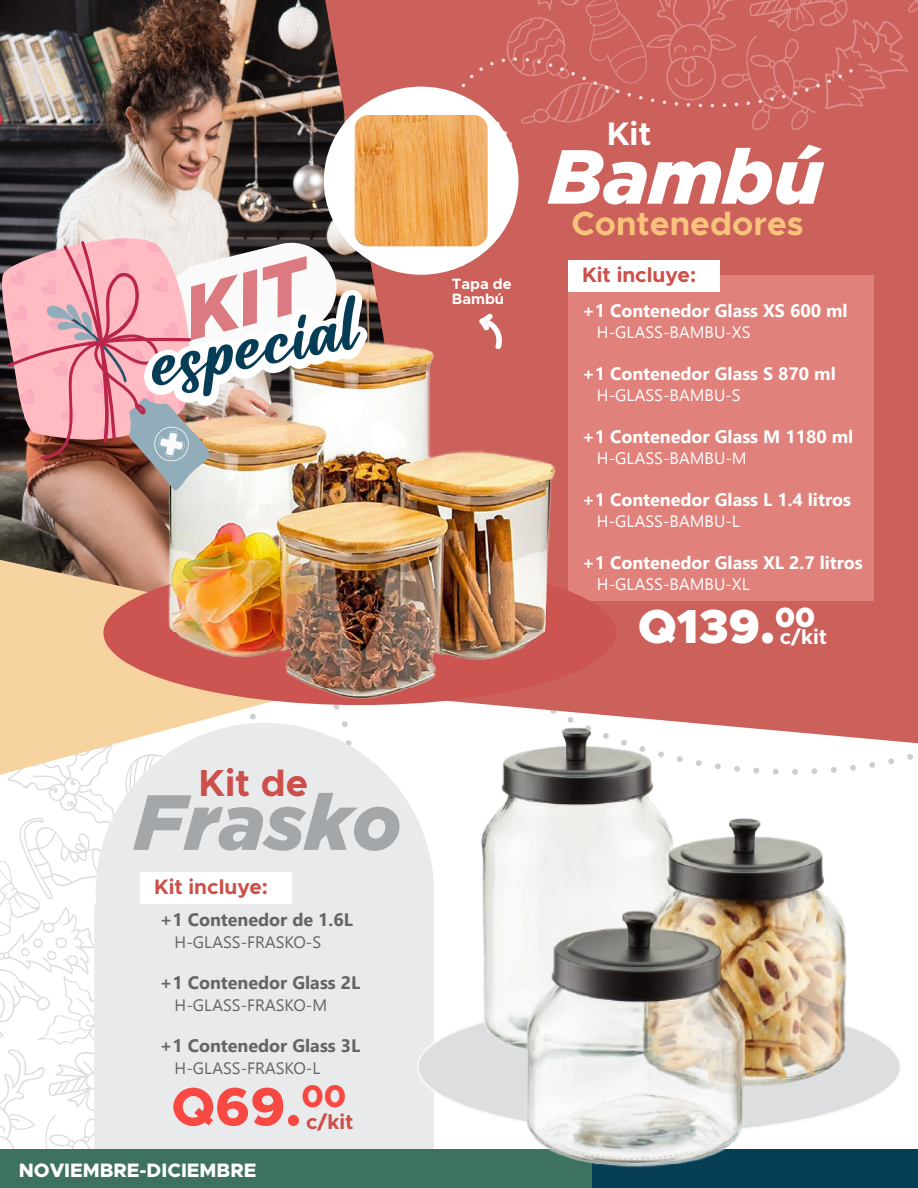
<style>
.page{position:relative;width:918px;height:1188px;background:#fff}
.page>*{position:absolute;margin:0;border:0;box-sizing:border-box;transform-origin:0 0}
.t1{font:italic 900 78px "Gotham";color:#a4a7aa}
.t2{font:italic 900 76.5px "Gotham";color:#fff}
.t3{font:800 54px "Metropolis";color:#f74942}
.t4{font:900 48px "Metropolis";color:#fff}
.t5{font:700 37.8px "Metropolis";color:#cc4f49}
.t6{font:700 33.45px "Metropolis";color:#f8c37a}
.t7{font:700 32.7px "Metropolis";color:#fff}
.t8{font:700 21px "Metropolis";color:#cc4f49}
.t9{font:700 21px "Metropolis";color:#fff}
.t10{font:800 19.5px "Metropolis";color:#fff}
.t11{font:700 18px "Nirmala UI";color:#fff}
.t12{font:700 18px "Nirmala UI";color:#656568}
.t13{font:16.5px "Nirmala UI";color:#fff}
.t14{font:16.5px "Nirmala UI";color:#656568}
.t15{font:700 15px "Metropolis";color:#fff}
</style>
<div class="page">
<svg style="left:0;top:775px;width:143px;height:374px"></svg>
<img style="left:0;top:0;width:325px;height:560px">
<svg style="left:0;top:560px;width:387px;height:215px;fill:#f6d39f"></svg>
<div style="left:94px;top:892px;width:335px;height:257px;background:#e9eaeb"></div>
<div style="left:96px;top:723px;width:338px;height:338px;background:#e9eaeb;border-radius:50%"></div>
<div style="left:325px;top:0;width:593px;height:743px;background:#cc615c"></div>
<div style="left:418px;top:1001px;width:482px;height:132px;background:#dddee0;border-radius:50%"></div>
<div style="left:0;top:1149px;width:916px;height:39px;background:#3d725e"></div>
<div style="left:592px;top:1149px;width:326px;height:39px;background:#063e55"></div>
<div style="left:343px;top:57px;width:510px;height:124px;background:#cc615c"></div>
<img style="left:429px;top:684px;width:417px;height:483px">
<div style="left:568px;top:276px;width:306px;height:325px;background:#e0817b"></div>
<svg style="left:506px;top:0;width:412px;height:132px;background:#cd6561"></svg>
<div style="left:324px;top:87px;width:195px;height:188px;background:#fff;border-radius:50%"></div>
<img style="left:355px;top:115px;width:133px;height:131px">
<div style="left:568px;top:260px;width:152px;height:31px;background:#fff"></div>
<svg style="left:479px;top:313px;width:25px;height:3px"></svg>
<div style="left:140px;top:872px;width:152px;height:31px;background:#fff"></div>
<img style="left:94px;top:316px;width:520px;height:389px">
<img style="left:0;top:225px;width:368px;height:266px">
<p class="t5" style="left:199px;top:759px;width:111px">Kit de</p>
<p class="t1" style="left:134px;top:777px;width:269px">Frasko</p>
<p class="t8" style="left:154px;top:874px;width:116px">Kit incluye:</p>
<p class="t12" style="left:160px;top:905px;width:195px">+1 Contenedor de 1.6L</p>
<p class="t14" style="left:175px;top:928px;width:148px">H-GLASS-FRASKO-S</p>
<p class="t12" style="left:160px;top:968px;width:202px">+1 Contenedor Glass 2L</p>
<p class="t14" style="left:175px;top:991px;width:154px">H-GLASS-FRASKO-M</p>
<p class="t12" style="left:160px;top:1031px;width:202px">+1 Contenedor Glass 3L</p>
<p class="t14" style="left:175px;top:1054px;width:147px">H-GLASS-FRASKO-L</p>
<p class="t3" style="left:171px;top:1072px;width:177px">Q69.<sup>00</sup></p>
<p class="t8" style="left:306px;top:1109px;width:49px">c/kit</p>
<p class="t10" style="left:19px;top:1157px;width:239px">NOVIEMBRE-DICIEMBRE</p>
<p class="t15" style="left:452px;top:274px;width:61px">Tapa de</p>
<p class="t15" style="left:452px;top:289px;width:54px">Bambú</p>
<p class="t7" style="left:607px;top:113px;width:46px">Kit</p>
<p class="t2" style="left:549px;top:132px;width:276px">Bambú</p>
<p class="t6" style="left:571px;top:202px;width:234px">Contenedores</p>
<p class="t8" style="left:582px;top:262px;width:116px">Kit incluye:</p>
<p class="t11" style="left:582px;top:295px;width:267px">+1 Contenedor Glass XS 600 ml</p>
<p class="t13" style="left:597px;top:319px;width:155px">H-GLASS-BAMBU-XS</p>
<p class="t11" style="left:582px;top:358px;width:255px">+1 Contenedor Glass S 870 ml</p>
<p class="t13" style="left:597px;top:382px;width:145px">H-GLASS-BAMBU-S</p>
<p class="t11" style="left:582px;top:421px;width:273px">+1 Contenedor Glass M 1180 ml</p>
<p class="t13" style="left:597px;top:445px;width:151px">H-GLASS-BAMBU-M</p>
<p class="t11" style="left:582px;top:484px;width:270px">+1 Contenedor Glass L 1.4 litros</p>
<p class="t13" style="left:597px;top:508px;width:144px">H-GLASS-BAMBU-L</p>
<p class="t11" style="left:582px;top:547px;width:282px">+1 Contenedor Glass XL 2.7 litros</p>
<p class="t13" style="left:597px;top:571px;width:154px">H-GLASS-BAMBU-XL</p>
<p class="t4" style="left:638px;top:596px;width:179px">Q139.<sup>00</sup></p>
<p class="t9" style="left:780px;top:624px;width:49px">c/kit</p>
</div>
